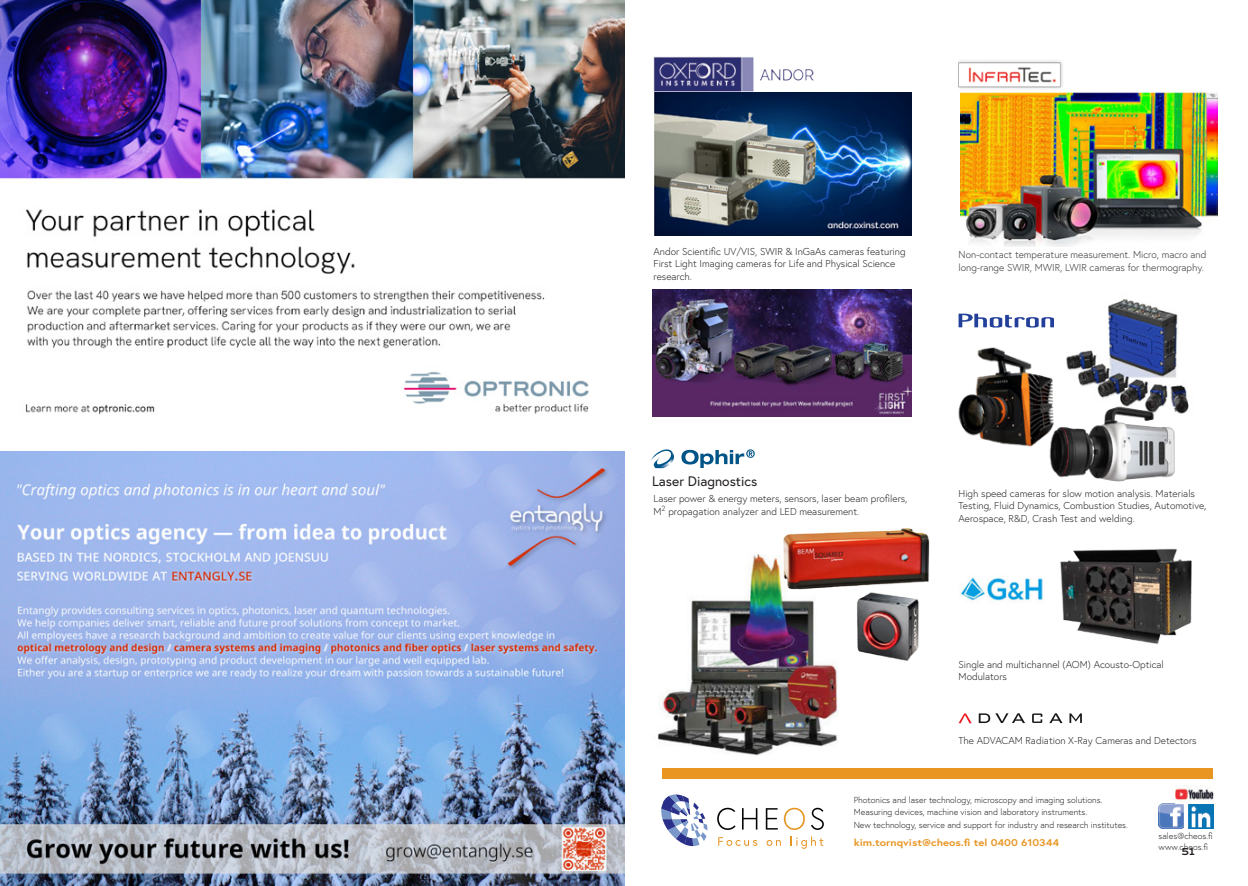
<style>
.page{position:relative;width:1248px;height:886px;background:#fff}
.page>*{position:absolute;margin:0;border:0;box-sizing:border-box;transform-origin:0 0}
.t1{font:13.75px "Europa";color:#231f20}
.t2{font:300 10px/12.5px "Europa";color:#231f20}
.t3{font:300 10px/12.5px "Europa";color:#333}
.t4{font:700 9.75px "Europa";color:#e89522;scale:1.15 1}
.t5{font:9.12px "Krona One";color:#231f20}
.t6{font:300 8.75px/12.5px "Europa";color:#231f20}
</style>
<div class="page">
<img style="left:35px;top:451px;width:589px;height:435px">
<img style="left:235px;top:885px;width:138px;height:1px">
<img style="left:0;top:451px;width:35px;height:435px">
<img style="left:657px;top:554px;width:181px;height:201px">
<div style="left:646px;top:552px;width:100px;height:12px;background:#fff"></div>
<svg style="left:958px;top:314px;width:95px;height:14px"></svg>
<svg style="left:958px;top:713px;width:13px;height:10px"></svg>
<svg style="left:1069px;top:713px;width:12px;height:10px"></svg>
<svg style="left:1032px;top:713px;width:10px;height:10px"></svg>
<svg style="left:1049px;top:713px;width:13px;height:10px"></svg>
<svg style="left:978px;top:713px;width:46px;height:10px"></svg>
<img style="left:653px;top:57px;width:161px;height:34px">
<svg style="left:681px;top:449px;width:73px;height:19px"></svg>
<svg style="left:650px;top:449px;width:24px;height:19px"></svg>
<img style="left:652px;top:290px;width:259px;height:126px">
<img style="left:654px;top:93px;width:257px;height:142px">
<img style="left:960px;top:93px;width:257px;height:154px">
<img style="left:958px;top:347px;width:95px;height:100px">
<img style="left:1066px;top:299px;width:123px;height:115px">
<img style="left:1049px;top:402px;width:127px;height:80px">
<img style="left:958px;top:60px;width:108px;height:33px">
<svg style="left:717px;top:808px;width:18px;height:22px"></svg>
<svg style="left:742px;top:808px;width:15px;height:21px"></svg>
<svg style="left:765px;top:808px;width:12px;height:21px"></svg>
<svg style="left:783px;top:808px;width:21px;height:22px"></svg>
<svg style="left:811px;top:808px;width:12px;height:22px"></svg>
<svg style="left:718px;top:837px;width:39px;height:9px"></svg>
<svg style="left:766px;top:840px;width:14px;height:6px"></svg>
<svg style="left:790px;top:836px;width:33px;height:13px"></svg>
<svg style="left:661px;top:794px;width:46px;height:52px"></svg>
<img style="left:1158px;top:803px;width:25px;height:25px">
<img style="left:1188px;top:803px;width:25px;height:25px">
<img style="left:1175px;top:785px;width:38px;height:16px">
<div style="left:662px;top:769px;width:550px;height:10px;background:#e89522"></div>
<img style="left:776px;top:528px;width:154px;height:135px">
<img style="left:1060px;top:548px;width:132px;height:96px">
<img style="left:959px;top:575px;width:84px;height:28px">
<img style="left:0;top:0;width:624px;height:415px">
<p class="t2" style="left:653px;top:245px;width:253px">Andor Scientific UV/VIS, SWIR &amp; InGaAs cameras featuring<br>First Light Imaging cameras for Life and Physical Science research.</p>
<p class="t3" style="left:958px;top:248px;width:249px">Non-contact temperature measurement. Micro, macro and long-range SWIR, MWIR, LWIR cameras for thermography.</p>
<p class="t1" style="left:652px;top:472px;width:106px">Laser Diagnostics</p>
<p class="t2" style="left:653px;top:492px;width:255px">Laser power &amp; energy meters, sensors, laser beam profilers,<br>M<sup>2</sup> propagation analyzer and LED measurement.</p>
<p class="t2" style="left:958px;top:487px;width:249px">High speed cameras for slow motion analysis. Materials<br>Testing, Fluid Dynamics, Combustion Studies, Automotive,<br>Aerospace, R&amp;D, Crash Test and welding.</p>
<p class="t2" style="left:958px;top:658px;width:207px">Single and multichannel (AOM) Acousto-Optical<br>Modulators</p>
<p class="t2" style="left:958px;top:734px;width:239px">The ADVACAM Radiation X-Ray Cameras and Detectors</p>
<p class="t6" style="left:853px;top:793px;width:276px">Photonics and laser technology, microscopy and imaging solutions.<br>Measuring devices, machine vision and laboratory instruments.<br>New technology, service and support for industry and research institutes.</p>
<p class="t4" style="left:853px;top:835px;width:180px">kim.tornqvist@cheos.fi tel 0400 610344</p>
<p class="t6" style="left:1158px;top:830px;width:56px;line-height:11.2px">sales@cheos.fi www.cheos.fi</p>
<p class="t5" style="left:1181px;top:846px;width:14px">51</p>
</div>
